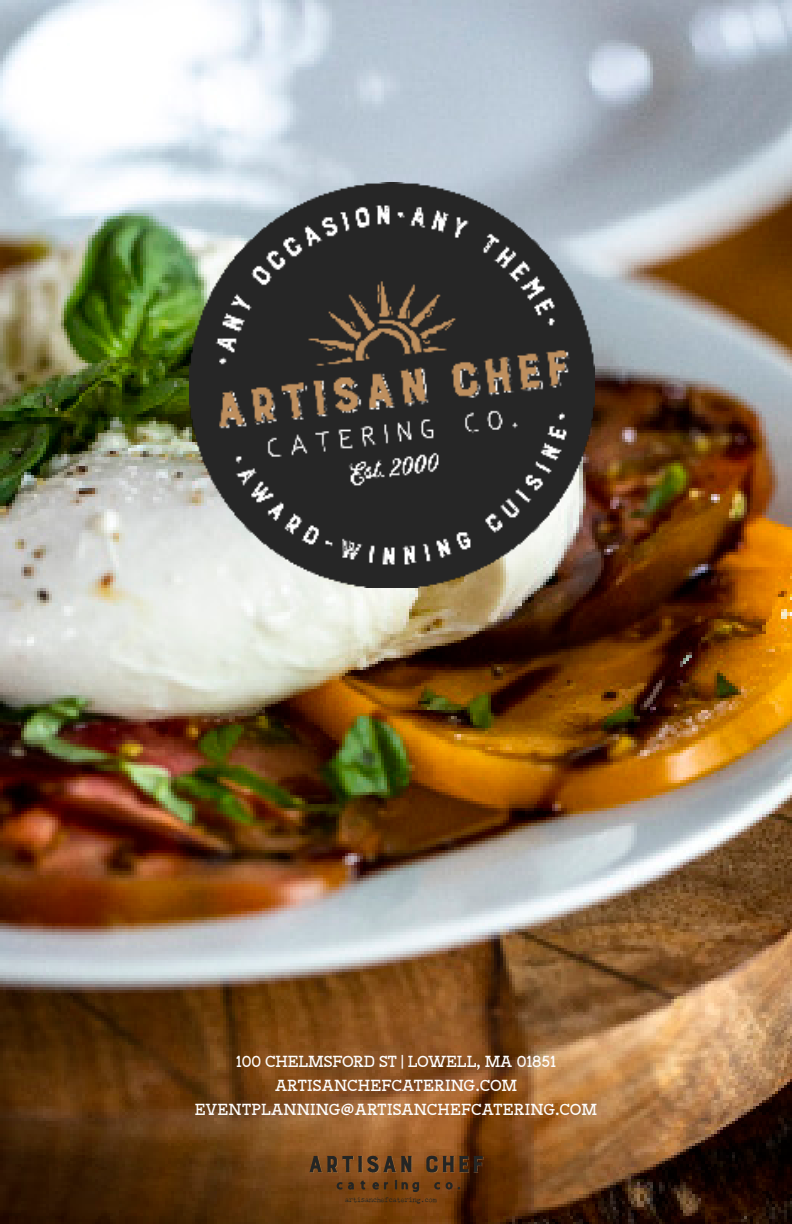
<style>
.page{position:relative;width:792px;height:1224px;background:#fff}
.page>*{position:absolute;margin:0;border:0;box-sizing:border-box;transform-origin:0 0}
.SubHead_1{font:16px "Neilvard Four";letter-spacing:-.01em;color:#fff}
.t1{font:12.6px "Myriad Pro";letter-spacing:.415em;color:#242524}
.t2{font:12.6px "Myriad Pro";letter-spacing:.45em;color:#242524}
.t3{font:6.6px "Chandler 42";color:#242524}
</style>
<div class="page">
<img style="left:0;top:0;width:792px;height:1224px">
<svg style="left:309px;top:1156px;width:104px;height:17px;background:#634123"></svg>
<svg style="left:426px;top:1156px;width:58px;height:17px"></svg>
<img style="left:189px;top:182px;width:405px;height:405px">
<p class="SubHead_1" style="left:236px;top:1050px;width:322px">100 CHELMSFORD ST | LOWELL, MA 01851</p>
<p class="SubHead_1" style="left:275px;top:1074px;width:244px">ARTISANCHEFCATERING.COM</p>
<p class="SubHead_1" style="left:195px;top:1098px;width:404px">EVENTPLANNING@ARTISANCHEFCATERING.COM</p>
<p class="t1" style="left:337px;top:1177px;width:84px">cat ering</p>
<p class="t2" style="left:434px;top:1177px;width:27px">co.</p>
<p class="t3" style="left:345px;top:1195px;width:93px">artisanchefcatering.com</p>
</div>
